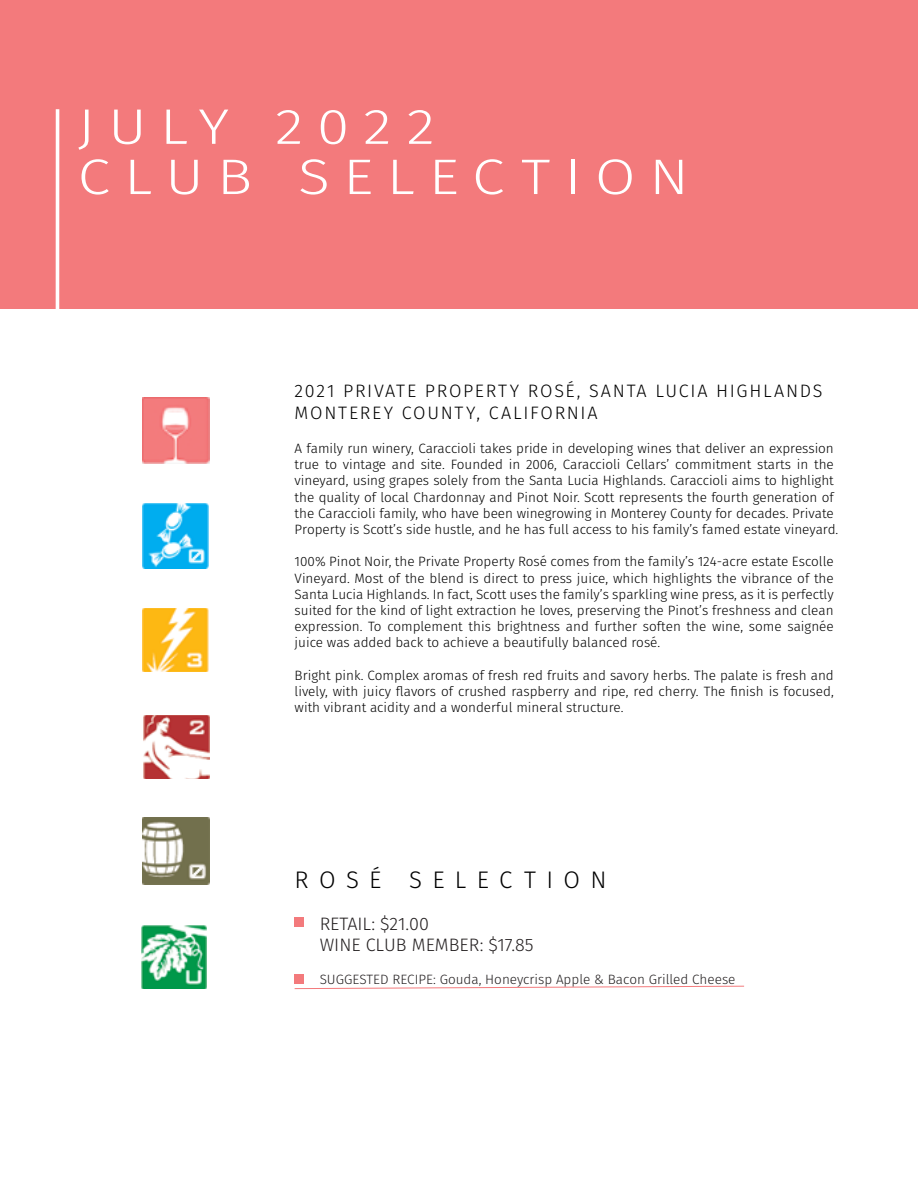
<style>
.page{position:relative;width:918px;height:1188px;background:#fff}
.page>*{position:absolute;margin:0;border:0;box-sizing:border-box;transform-origin:0 0}
.t1{font:300 49.95px/50.2px "Fira Sans";letter-spacing:.23em;color:#fff;scale:1.18 1}
.t2{font:300 24px "Fira Sans";letter-spacing:.43em;color:#000}
.t3{font:300 18px/21.6px "Fira Sans";letter-spacing:.095em;color:#000}
.t4{font:300 18px/21.6px "Fira Sans";color:#231f20}
.t5{font:300 13.5px/16.2px "Fira Sans";letter-spacing:-.005em;color:#000;text-align:justify}
.t6{font:300 13.5px "Fira Sans";color:#231f20}
</style>
<div class="page">
<div style="left:0;top:0;width:918px;height:309px;background:#f37a7c"></div>
<hr style="left:56px;top:109px;width:3px;height:219px;background:#fff">
<img style="left:143px;top:397px;width:66px;height:67px">
<img style="left:143px;top:818px;width:66px;height:66px">
<img style="left:143px;top:503px;width:65px;height:65px">
<img style="left:143px;top:608px;width:66px;height:64px">
<img style="left:144px;top:715px;width:66px;height:63px">
<img style="left:142px;top:925px;width:65px;height:64px">
<div style="left:295px;top:917px;width:9px;height:10px;background:#f37a7c"></div>
<div style="left:295px;top:975px;width:9px;height:9px;background:#f37a7c"></div>
<svg style="left:294px;top:985px;width:450px;height:4px"></svg>
<h1 class="t1" style="left:78px;top:101px;width:519px">JULY 2022<br>CLUB SELECTION</h1>
<h3 class="t3" style="left:295px;top:380px;width:529px">2021 PRIVATE PROPERTY ROSÉ, SANTA LUCIA HIGHLANDS<br>MONTEREY COUNTY, CALIFORNIA</h3>
<p class="t5" style="left:295px;top:440px;width:545px;text-align:left">A family run winery, Caraccioli takes pride in developing wines that deliver an expression true to vintage and site. Founded in 2006, Caraccioli Cellars’ commitment starts in the vineyard, using grapes solely from the Santa Lucia Highlands. Caraccioli aims to highlight the quality of local Chardonnay and Pinot Noir. Scott represents the fourth generation of the Caraccioli family, who have been winegrowing in Monterey County for decades. Private Property is Scott’s side hustle, and he has full access to his family’s famed estate vineyard.</p>
<p class="t5" style="left:295px;top:554px;width:541px">100% Pinot Noir, the Private Property Rosé comes from the family’s 124-acre estate Escolle Vineyard. Most of the blend is direct to press juice, which highlights the vibrance of the Santa Lucia Highlands. In fact, Scott uses the family’s sparkling wine press, as it is perfectly suited for the kind of light extraction he loves, preserving the Pinot’s freshness and clean expression. To complement this brightness and further soften the wine, some saignée juice was added back to achieve a beautifully balanced rosé.</p>
<p class="t5" style="left:295px;top:667px;width:541px">Bright pink. Complex aromas of fresh red fruits and savory herbs. The palate is fresh and lively, with juicy flavors of crushed raspberry and ripe, red cherry. The finish is focused, with vibrant acidity and a wonderful mineral structure.</p>
<h2 class="t2" style="left:295px;top:863px;width:314px">ROSÉ SELECTION</h2>
<h3 class="t4" style="left:320px;top:913px;width:215px">RETAIL: $21.00<br>WINE CLUB MEMBER: $17.85</h3>
<p class="t6" style="left:320px;top:970px;width:417px">SUGGESTED RECIPE: Gouda, Honeycrisp Apple &amp; Bacon Grilled Cheese</p>
</div>
